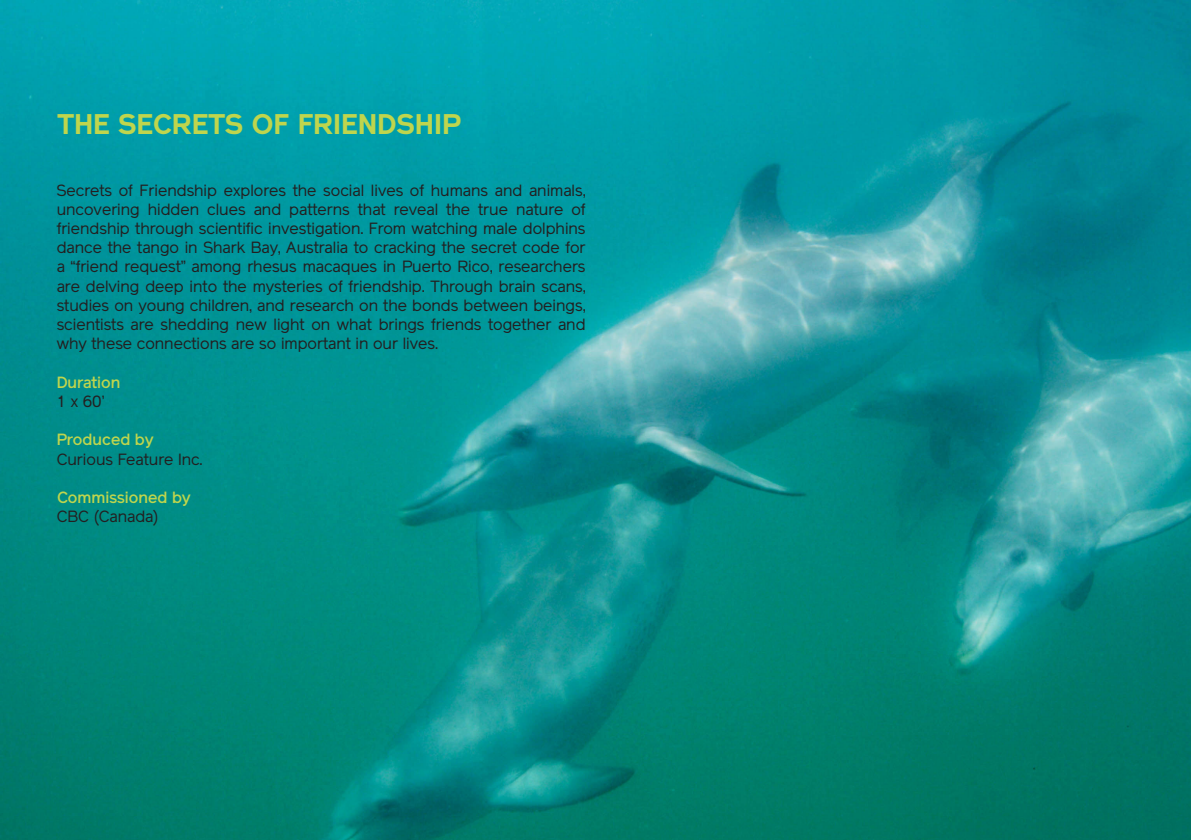
<style>
.page{position:relative;width:1191px;height:840px;background:#fff}
.page>*{position:absolute;margin:0;border:0;box-sizing:border-box;transform-origin:0 0}
.t1{font:700 28px "Reader";color:#bfd54d}
.t2{font:16px/19.2px "Reader";color:#231f20;text-align:justify}
.t3{font:500 16px "Reader";color:#bfd54d}
</style>
<div class="page">
<img style="left:1px;top:1px;width:1190px;height:838px">
<p class="t1" style="left:57px;top:108px;width:405px">THE SECRETS OF FRIENDSHIP</p>
<p class="t2" style="left:57px;top:180px;width:530px">Secrets of Friendship explores the social lives of humans and animals, uncovering hidden clues and patterns that reveal the true nature of friendship through scientific investigation. From watching male dolphins dance the tango in Shark Bay, Australia to cracking the secret code for a “friend request” among rhesus macaques in Puerto Rico, researchers are delving deep into the mysteries of friendship. Through brain scans, studies on young children, and research on the bonds between beings, scientists are shedding new light on what brings friends together and why these connections are so important in our lives.</p>
<p class="t3" style="left:57px;top:372px;width:65px">Duration</p>
<p class="t2" style="left:57px;top:391px;width:49px">1 x 60’</p>
<p class="t3" style="left:57px;top:430px;width:99px">Produced by</p>
<p class="t2" style="left:57px;top:449px;width:147px">Curious Feature Inc.</p>
<p class="t3" style="left:57px;top:488px;width:136px">Commissioned by</p>
<p class="t2" style="left:57px;top:506px;width:103px">CBC (Canada)</p>
</div>
